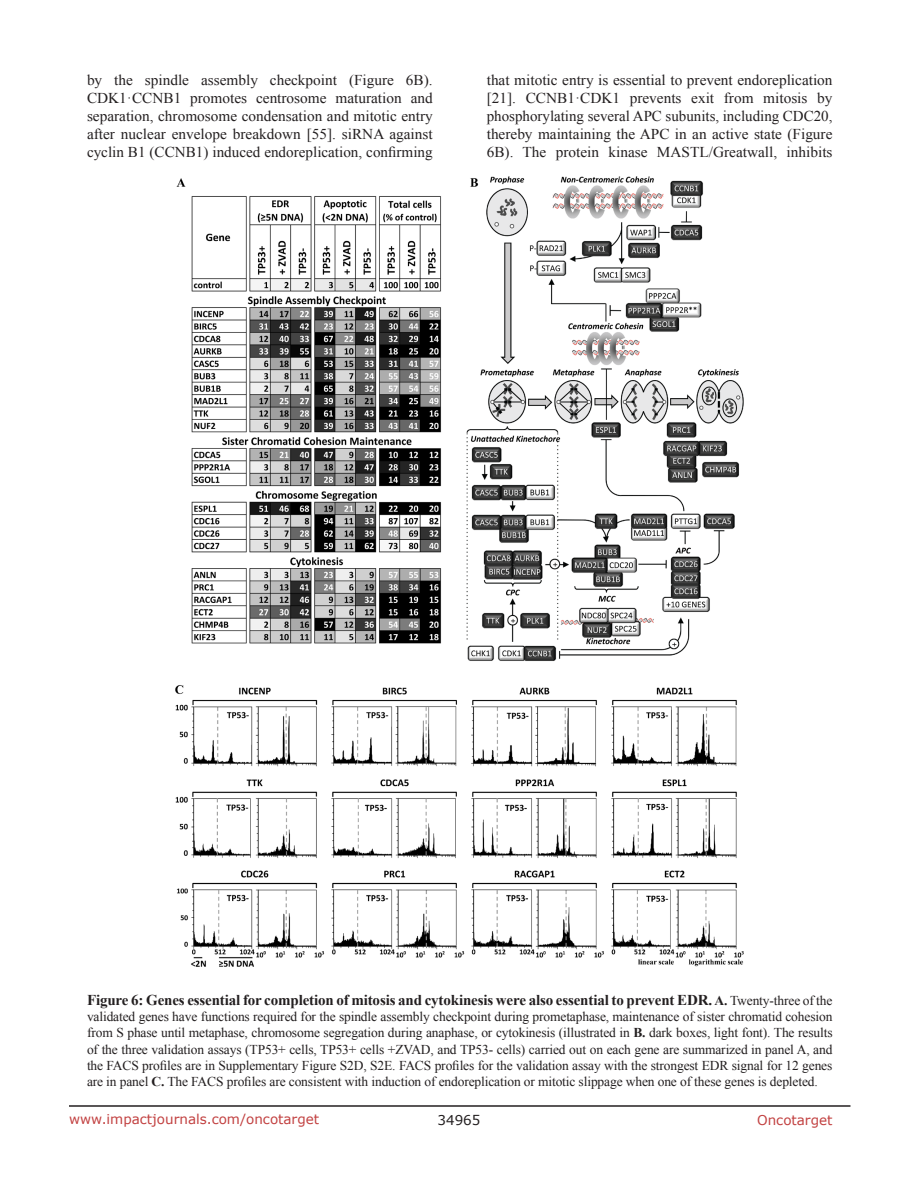
<style>
.page{position:relative;width:918px;height:1188px;background:#fff}
.page>*{position:absolute;margin:0;border:0;box-sizing:border-box;transform-origin:0 0}
.t1{font:15px/18px "Times New Roman";color:#231f20;text-align:justify}
.t2{font:700 15px "Times New Roman";letter-spacing:-.01em;color:#231f20}
.t3{font:13.5px/16.2px "Times New Roman";letter-spacing:-.01em;color:#231f20;text-align:justify}
.t4{font:13.5px "Verdana";color:#c24141}
.t5{font:13.5px "Verdana";color:#231f20}
.s1{font-size:13.5px}
.s2{font-weight:400;font-size:13.5px}
.s3{font-weight:700}
</style>
<div class="page">
<hr style="left:69px;top:1105px;width:781px;height:2px;background:#231f20">
<img style="left:175px;top:176px;width:569px;height:791px">
<p class="t1" style="left:87px;top:71px;width:347px">by the spindle assembly checkpoint (Figure 6B).<br>CDK1·CCNB1 promotes centrosome maturation and separation, chromosome condensation and mitotic entry after nuclear envelope breakdown [55]. siRNA against cyclin B1 (CCNB1) induced endoreplication, confirming</p>
<p class="t1" style="left:487px;top:71px;width:347px">that mitotic entry is essential to prevent endoreplication [21]. CCNB1·CDK1 prevents exit from mitosis by phosphorylating several APC subunits, including CDC20, thereby maintaining the APC in an active state (Figure 6B). The protein kinase MASTL/Greatwall, inhibits</p>
<p class="t2" style="left:87px;top:990px;width:747px">Figure 6: Genes essential for completion of mitosis and cytokinesis were also essential to prevent EDR. <span class="s1">A.</span> <span class="s2">Twenty-three of the</span></p>
<p class="t3" style="left:87px;top:1008px;width:747px">validated genes have functions required for the spindle assembly checkpoint during prometaphase, maintenance of sister chromatid cohesion from S phase until metaphase, chromosome segregation during anaphase, or cytokinesis (illustrated in <span class="s3">B.</span> dark boxes, light font). The results of the three validation assays (TP53+ cells, TP53+ cells +ZVAD, and TP53- cells) carried out on each gene are summarized in panel A, and the FACS profiles are in Supplementary Figure S2D, S2E. FACS profiles for the validation assay with the strongest EDR signal for 12 genes are in panel <span class="s3">C.</span> The FACS profiles are consistent with induction of endoreplication or mitotic slippage when one of these genes is depleted.</p>
<p class="t4" style="left:69px;top:1110px;width:252px">www.impactjournals.com/oncotarget</p>
<p class="t5" style="left:438px;top:1111px;width:44px">34965</p>
<p class="t4" style="left:757px;top:1111px;width:77px">Oncotarget</p>
</div>
